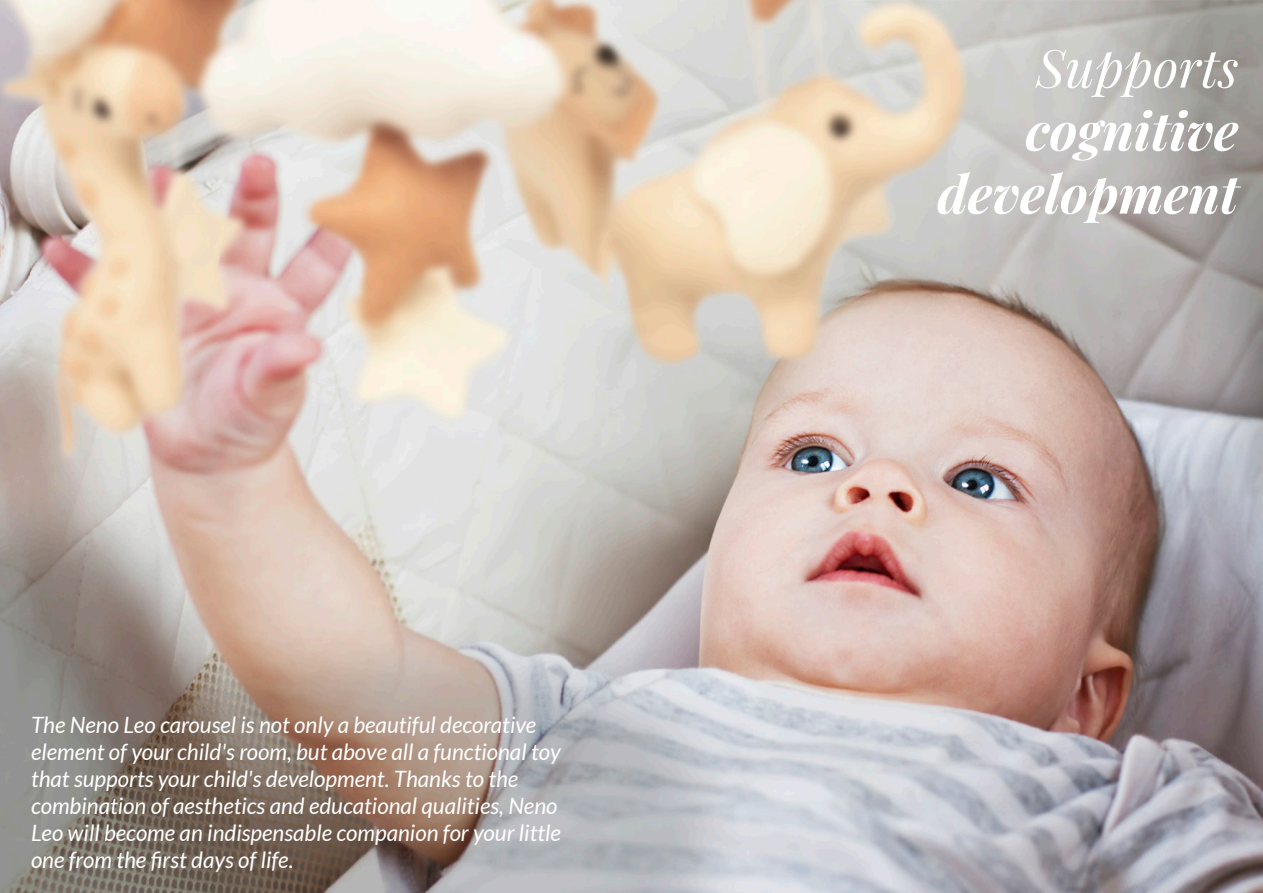
<style>
.page{position:relative;width:1263px;height:893px;background:#fff}
.page>*{position:absolute;margin:0;border:0;box-sizing:border-box;transform-origin:0 0}
.t1{font:italic 700 52.5px/63px "Playfair Display";color:#fff;text-align:right}
.t2{font:italic 52.5px "Playfair Display";color:#fff}
.t3{font:italic 22.5px/27px "Lato";color:#fff}
</style>
<div class="page">
<img style="left:0;top:0;width:1263px;height:893px">
<p class="t3" style="left:31px;top:712px;width:531px">The Neno Leo carousel is not only a beautiful decorative element of your child's room, but above all a functional toy that supports your child's development. Thanks to the combination of aesthetics and educational qualities, Neno Leo will become an indispensable companion for your little one from the first days of life.</p>
<h1 class="t2" style="left:1036px;top:27px;width:204px">Supports</h1>
<h1 class="t1" style="left:937px;top:94px;width:303px">cognitive development</h1>
</div>
